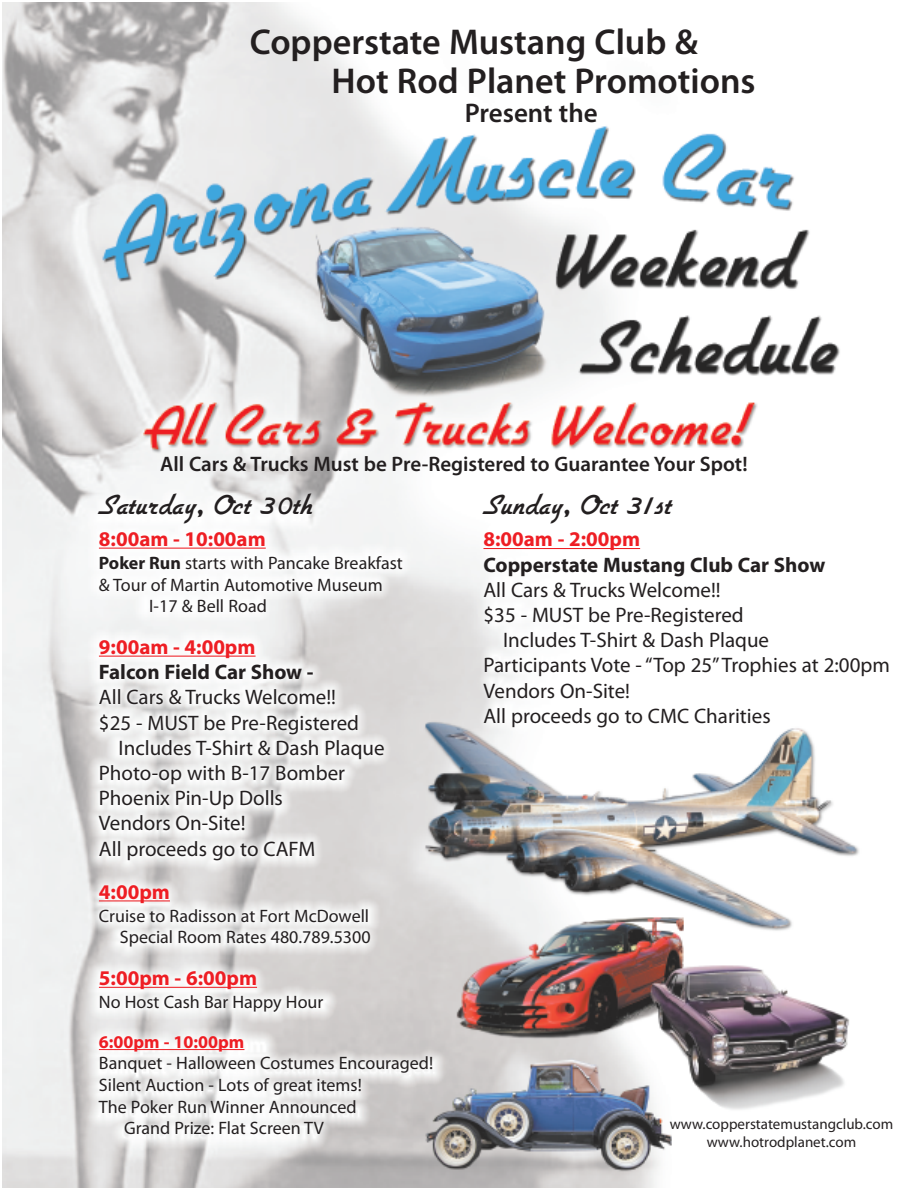
<style>
.page{position:relative;width:918px;height:1188px;background:#fff}
.page>*{position:absolute;margin:0;border:0;box-sizing:border-box;transform-origin:0 0}
.t1{font:600 36px/39px "Myriad Pro";color:#231f20}
.t2{font:27px "Diner";color:#231f20}
.t3{font:600 27px "Myriad Pro";color:#231f20}
.t4{font:21px "Myriad Pro";color:#231f20}
.t5{font:700 21px "Myriad Pro";color:#ee1e24}
.t6{font:600 21px "Myriad Pro";color:#231f20}
.t7{font:700 21px "Myriad Pro";color:#231f20}
.t8{font:18px/21.6px "Myriad Pro";color:#231f20;text-align:right}
.t9{font:700 18px "Myriad Pro";color:#ee1e24}
.t10{font:15px/18px "Myriad Pro";color:#231f20;text-align:center}
.s1{font-weight:700}
</style>
<div class="page">
<img style="left:3px;top:3px;width:856px;height:1185px">
<hr style="left:99px;top:548px;width:167px;height:1px;background:#ee1e24">
<hr style="left:99px;top:656px;width:157px;height:1px;background:#ee1e24">
<hr style="left:99px;top:900px;width:71px;height:1px;background:#ee1e24">
<hr style="left:99px;top:987px;width:158px;height:1px;background:#ee1e24">
<hr style="left:99px;top:1049px;width:145px;height:1px;background:#ee1e24">
<hr style="left:483px;top:548px;width:157px;height:1px;background:#ee1e24">
<h1 class="t1" style="left:332px;top:25px;width:426px;text-indent:-82px">Copperstate Mustang Club &amp;<br>Hot Rod Planet Promotions</h1>
<p class="t3" style="left:465px;top:103px;width:135px">Present the</p>
<p class="t6" style="left:160px;top:457px;width:589px">All Cars &amp; Trucks Must be Pre-Registered to Guarantee Your Spot!</p>
<p class="t2" style="left:99px;top:488px;width:213px">Saturday, Oct 30th</p>
<p class="t5" style="left:99px;top:531px;width:168px">8:00am - 10:00am</p>
<p class="t8" style="left:99px;top:554px;width:305px"><span class="s1">Poker Run</span> starts with Pancake Breakfast</p>
<p class="t8" style="left:99px;top:575px;width:285px">&amp; Tour of Martin Automotive Museum</p>
<p class="t8" style="left:149px;top:597px;width:119px">I-17 &amp; Bell Road</p>
<p class="t5" style="left:99px;top:639px;width:158px">9:00am - 4:00pm</p>
<p class="t7" style="left:99px;top:664px;width:216px">Falcon Field Car Show -</p>
<p class="t4" style="left:99px;top:690px;width:239px">All Cars &amp; Trucks Welcome!!</p>
<p class="t4" style="left:99px;top:715px;width:262px">$25 - MUST be Pre-Registered</p>
<p class="t4" style="left:119px;top:740px;width:268px">Includes T-Shirt &amp; Dash Plaque</p>
<p class="t4" style="left:99px;top:765px;width:248px">Photo-op with B-17 Bomber</p>
<p class="t4" style="left:99px;top:790px;width:186px">Phoenix Pin-Up Dolls</p>
<p class="t4" style="left:99px;top:816px;width:148px">Vendors On-Site!</p>
<p class="t4" style="left:99px;top:841px;width:218px">All proceeds go to CAFM</p>
<p class="t5" style="left:99px;top:884px;width:73px">4:00pm</p>
<p class="t8" style="left:99px;top:906px;width:273px">Cruise to Radisson at Fort McDowell<br>Special Room Rates 480.789.5300</p>
<p class="t5" style="left:99px;top:970px;width:160px">5:00pm - 6:00pm</p>
<p class="t8" style="left:99px;top:993px;width:226px">No Host Cash Bar Happy Hour</p>
<p class="t9" style="left:99px;top:1035px;width:147px">6:00pm - 10:00pm</p>
<p class="t8" style="left:99px;top:1054px;width:336px">Banquet - Halloween Costumes Encouraged!</p>
<p class="t8" style="left:99px;top:1076px;width:264px">Silent Auction - Lots of great items!</p>
<p class="t8" style="left:99px;top:1097px;width:259px">The Poker Run Winner Announced</p>
<p class="t8" style="left:124px;top:1119px;width:201px">Grand Prize: Flat Screen TV</p>
<p class="t2" style="left:483px;top:489px;width:188px">Sunday, Oct 31st</p>
<p class="t5" style="left:483px;top:532px;width:158px">8:00am - 2:00pm</p>
<p class="t7" style="left:483px;top:557px;width:343px">Copperstate Mustang Club Car Show</p>
<p class="t4" style="left:483px;top:582px;width:239px">All Cars &amp; Trucks Welcome!!</p>
<p class="t4" style="left:483px;top:607px;width:262px">$35 - MUST be Pre-Registered</p>
<p class="t4" style="left:503px;top:632px;width:268px">Includes T-Shirt &amp; Dash Plaque</p>
<p class="t4" style="left:483px;top:658px;width:408px">Participants Vote - “Top 25”Trophies at 2:00pm</p>
<p class="t4" style="left:483px;top:683px;width:148px">Vendors On-Site!</p>
<p class="t4" style="left:483px;top:708px;width:289px">All proceeds go to CMC Charities</p>
<p class="t10" style="left:670px;top:1116px;width:225px">www.copperstatemustangclub.com www.hotrodplanet.com</p>
</div>
